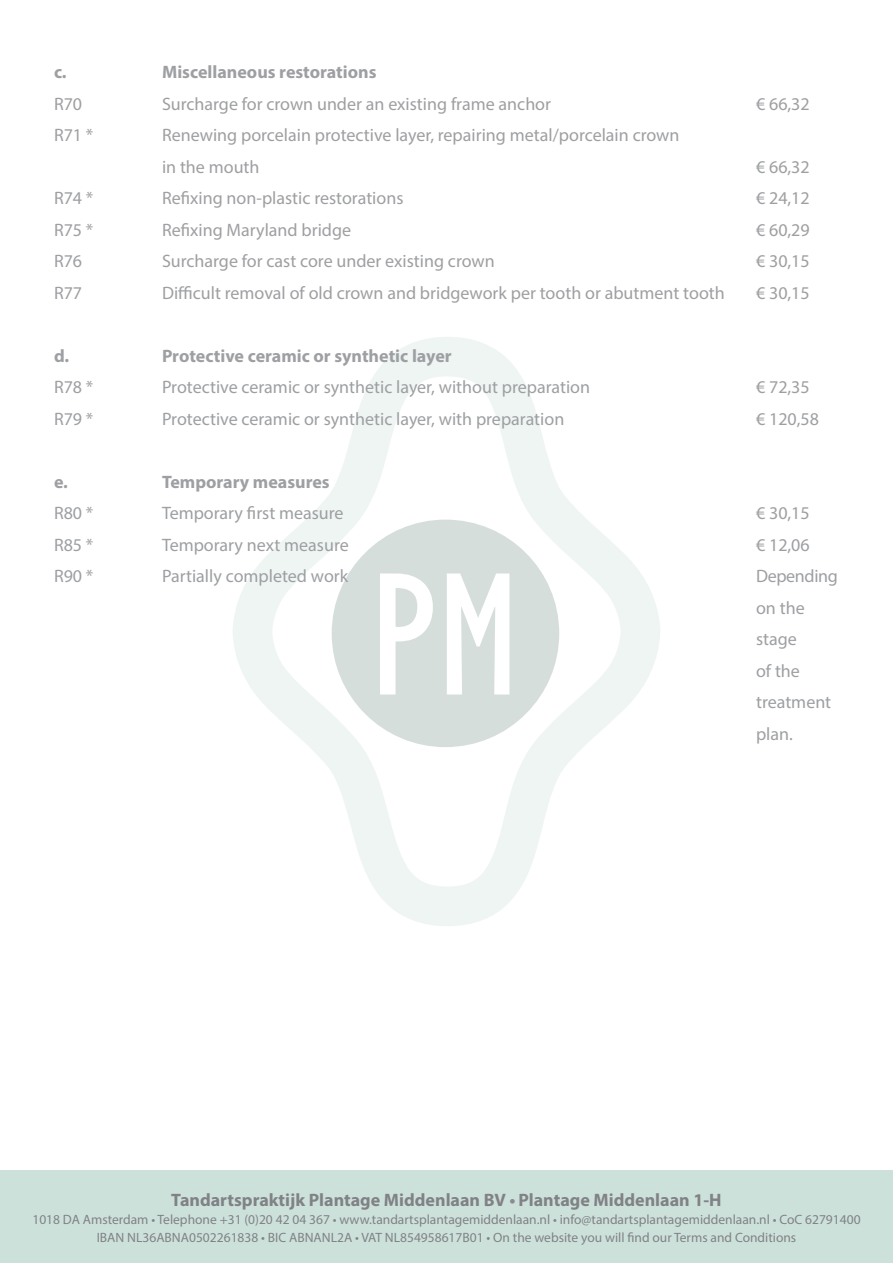
<style>
.page{position:relative;width:893px;height:1263px;background:#fff}
.page>*{position:absolute;margin:0;border:0;box-sizing:border-box;transform-origin:0 0}
.t1{font:18px/31.5px "Myriad Pro";color:#9d9fa2}
.t2{font:700 18px "Myriad Pro";color:#9d9fa2}
.t3{font:700 18px "Myriad Pro";color:#808285}
.t4{font:18px "Myriad Pro";letter-spacing:-.02em;color:#9d9fa2}
.t5{font:13.5px/18px "Myriad Pro";color:#808285;text-align:center}
.s1{color:#8a8c8f}
</style>
<div class="page">
<div style="left:0;top:1171px;width:893px;height:92px;background:#cde1db"></div>
<svg style="left:233px;top:337px;width:427px;height:589px"></svg>
<svg style="left:380px;top:573px;width:53px;height:121px"></svg>
<svg style="left:447px;top:573px;width:62px;height:121px"></svg>
<p class="t2" style="left:54px;top:61px;width:14px">c.</p>
<p class="t2" style="left:162px;top:61px;width:216px">Miscellaneous restorations</p>
<p class="t1" style="left:54px;top:88px;width:30px">R70</p>
<p class="t1" style="left:162px;top:88px;width:391px">Surcharge for crown under an existing frame anchor</p>
<p class="t1" style="left:756px;top:88px;width:55px">€ 66,32</p>
<p class="t1" style="left:54px;top:119px;width:41px">R71 *</p>
<p class="t1" style="left:162px;top:119px;width:519px">Renewing porcelain protective layer, repairing metal/porcelain crown in the mouth</p>
<p class="t1" style="left:756px;top:151px;width:55px">€ 66,32</p>
<p class="t1" style="left:54px;top:182px;width:41px">R74 *</p>
<p class="t1" style="left:162px;top:182px;width:243px">Refixing non-plastic restorations</p>
<p class="t1" style="left:756px;top:182px;width:55px">€ 24,12</p>
<p class="t1" style="left:54px;top:214px;width:41px">R75 *</p>
<p class="t1" style="left:162px;top:214px;width:191px">Refixing Maryland bridge</p>
<p class="t1" style="left:756px;top:214px;width:55px">€ 60,29</p>
<p class="t1" style="left:54px;top:245px;width:30px">R76</p>
<p class="t1" style="left:162px;top:245px;width:334px">Surcharge for cast core under existing crown</p>
<p class="t1" style="left:756px;top:245px;width:55px">€ 30,15</p>
<p class="t1" style="left:54px;top:277px;width:30px">R77</p>
<p class="t1" style="left:162px;top:277px;width:564px">Difficult removal of old crown and bridgework per tooth or abutment tooth</p>
<p class="t1" style="left:756px;top:277px;width:55px">€ 30,15</p>
<p class="t2" style="left:54px;top:344px;width:17px">d.</p>
<p class="t2" style="left:162px;top:344px;width:291px">Protective ceramic or synthetic layer</p>
<p class="t1" style="left:54px;top:371px;width:41px">R78 *</p>
<p class="t1" style="left:162px;top:371px;width:430px">Protective ceramic or synthetic layer, without preparation</p>
<p class="t1" style="left:756px;top:371px;width:55px">€ 72,35</p>
<p class="t1" style="left:54px;top:403px;width:41px">R79 *</p>
<p class="t1" style="left:162px;top:403px;width:404px">Protective ceramic or synthetic layer, with preparation</p>
<p class="t1" style="left:756px;top:403px;width:64px">€ 120,58</p>
<p class="t2" style="left:54px;top:470px;width:15px">e.</p>
<p class="t2" style="left:162px;top:470px;width:169px">Temporary measures</p>
<p class="t1" style="left:54px;top:497px;width:41px">R80 *</p>
<p class="t1" style="left:162px;top:497px;width:183px">Temporary first measure</p>
<p class="t1" style="left:756px;top:497px;width:55px">€ 30,15</p>
<p class="t1" style="left:54px;top:529px;width:41px">R85 *</p>
<p class="t1" style="left:162px;top:529px;width:188px">Temporary next measure</p>
<p class="t1" style="left:756px;top:529px;width:55px">€ 12,06</p>
<p class="t1" style="left:54px;top:560px;width:41px">R90 *</p>
<p class="t1" style="left:162px;top:560px;width:188px">Partially completed work</p>
<p class="t4" style="left:756px;top:565px;width:83px">Depending</p>
<p class="t1" style="left:756px;top:592px;width:50px">on the stage</p>
<p class="t1" style="left:756px;top:655px;width:77px">of the treatment</p>
<p class="t1" style="left:756px;top:718px;width:38px">plan.</p>
<p class="t3" style="left:171px;top:1188px;width:552px">Tandartspraktijk Plantage Middenlaan BV <span class="s1">•</span> Plantage Middenlaan 1-H</p>
<p class="t5" style="left:32px;top:1210px;width:830px">1018 DA Amsterdam • Telephone +31 (0)20 42 04 367 • www.tandartsplantagemiddenlaan.nl • info@tandartsplantagemiddenlaan.nl • CoC 62791400<br>IBAN NL36ABNA0502261838 • BIC ABNANL2A • VAT NL854958617B01 • On the website you will find our Terms and Conditions</p>
</div>
